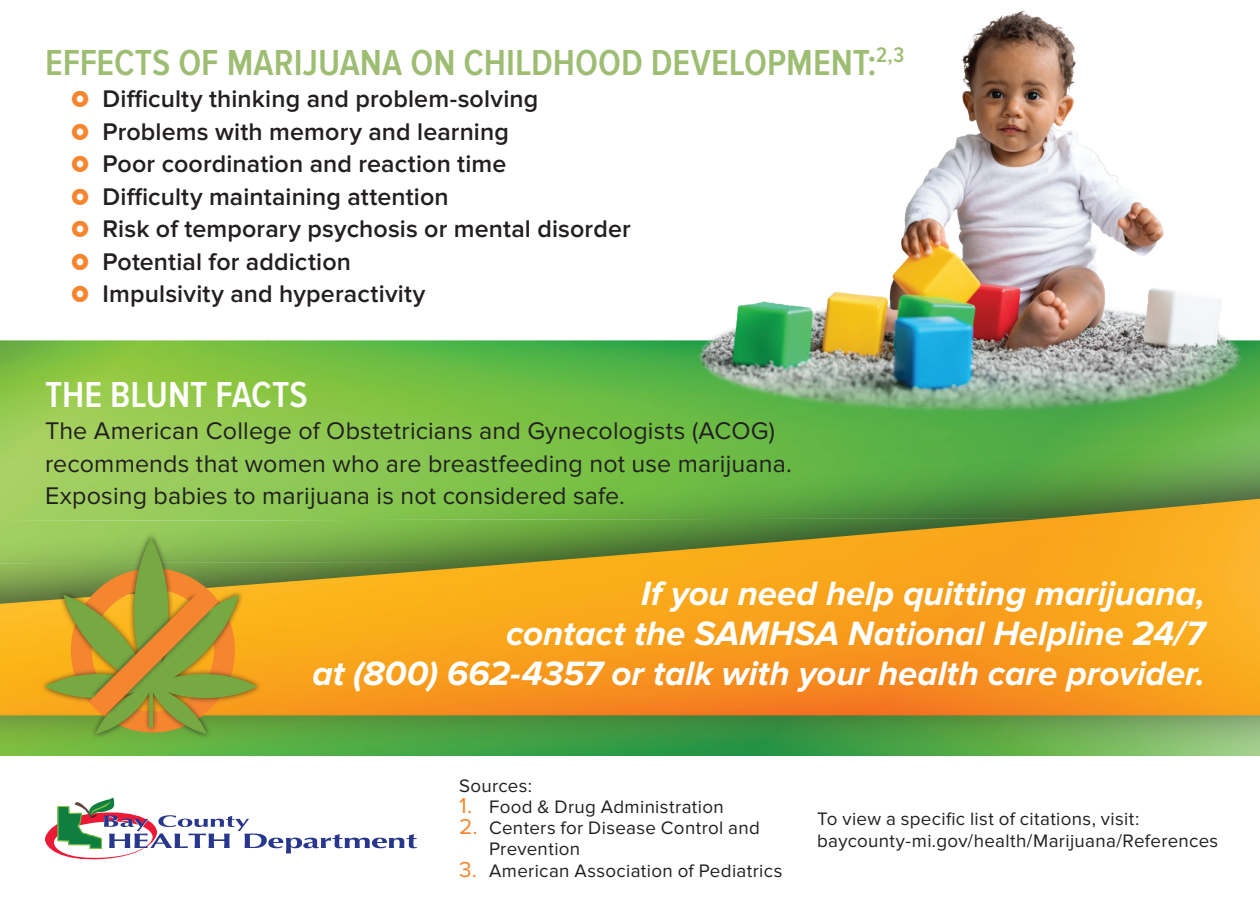
<style>
.page{position:relative;width:1260px;height:900px;background:#fff}
.page>*{position:absolute;margin:0;border:0;box-sizing:border-box;transform-origin:0 0}
.t1{font:600 37.5px "Proxima Nova Cond";color:#9dbd72}
.t2{font:600 37.5px "Proxima Nova Cond";letter-spacing:-.005em;color:#fff}
.t3{font:italic 700 35px/40px "Proxima Nova";letter-spacing:-.005em;color:#fff;text-align:right}
.t4{font:600 25px/32.5px "Proxima Nova";letter-spacing:.005em;color:#231f20}
.t5{font:25px/32.5px "Proxima Nova";letter-spacing:.005em;color:#231f20}
.t6{font:18.75px/21.2px "Proxima Nova";letter-spacing:.02em;color:#231f20}
.s1{font-size:22.5px;color:#f5862f}
</style>
<div class="page">
<img style="left:0;top:340px;width:576px;height:87px">
<svg style="left:45px;top:798px;width:372px;height:61px"></svg>
<div style="left:0;top:427px;width:1260px;height:332px;background:#231f20;opacity:.75"></div>
<img style="left:0;top:581px;width:290px;height:134px">
<img style="left:290px;top:549px;width:398px;height:166px">
<img style="left:688px;top:515px;width:397px;height:200px">
<img style="left:1085px;top:499px;width:175px;height:216px">
<div style="left:40px;top:532px;width:222px;height:207px;background:#231f20;opacity:.75"></div>
<svg style="left:45px;top:537px;width:212px;height:206px;background:#a7a038"></svg>
<img style="left:527px;top:11px;width:733px;height:414px">
<h1 class="t1" style="left:45px;top:41px;width:861px">EFFECTS OF MARIJUANA ON CHILDHOOD DEVELOPMENT:<sup>2,3</sup></h1>
<p class="t4" style="left:102px;top:83px;width:530px">Difficulty thinking and problem-solving Problems with memory and learning<br>Poor coordination and reaction time<br>Difficulty maintaining attention<br>Risk of temporary psychosis or mental disorder Potential for addiction<br>Impulsivity and hyperactivity</p>
<h1 class="t2" style="left:45px;top:373px;width:264px">THE BLUNT FACTS</h1>
<p class="t5" style="left:45px;top:415px;width:748px">The American College of Obstetricians and Gynecologists (ACOG) recommends that women who are breastfeeding not use marijuana.<br>Exposing babies to marijuana is not considered safe.</p>
<h2 class="t3" style="left:312px;top:574px;width:894px">If you need help quitting marijuana,<br>contact the SAMHSA National Helpline 24/7<br>at (800) 662-4357 or talk with your health care provider.</h2>
<p class="t6" style="left:459px;top:775px;width:75px">Sources:</p>
<p class="t6" style="left:459px;top:796px;width:266px"><span class="s1">1.</span> Food &amp; Drug Administration</p>
<p class="t6" style="left:489px;top:818px;width:272px;text-indent:-30px"><span class="s1">2.</span> Centers for Disease Control and<br>Prevention</p>
<p class="t6" style="left:459px;top:860px;width:325px"><span class="s1">3.</span> American Association of Pediatrics</p>
<p class="t6" style="left:817px;top:809px;width:403px">To view a specific list of citations, visit: baycounty-mi.gov/health/Marijuana/References</p>
</div>
